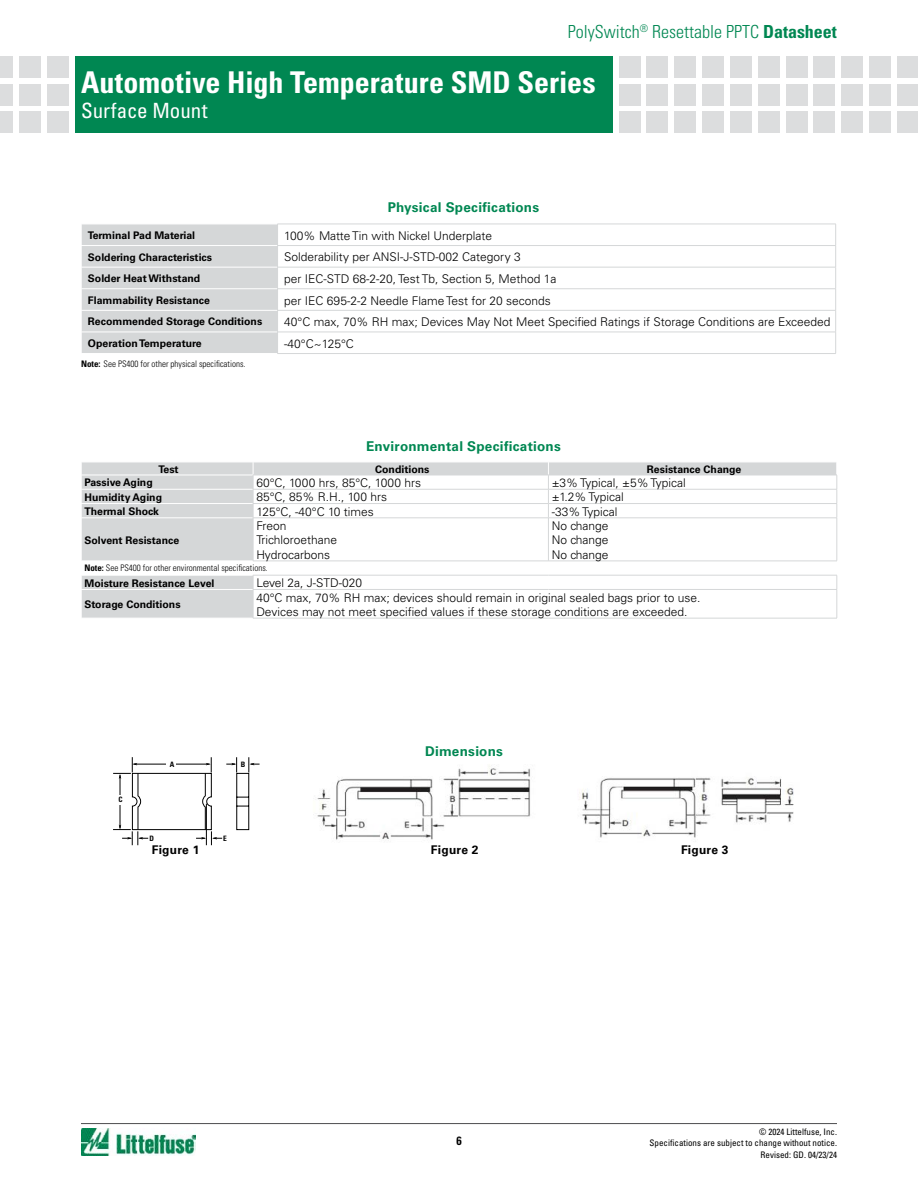
<style>
.page{position:relative;width:918px;height:1188px;background:#fff}
.page>*{position:absolute;margin:0;border:0;box-sizing:border-box;transform-origin:0 0}
.t1{font:700 condensed 30px "Univers LT Std";letter-spacing:.005em;color:#fff}
.t2{font:condensed 21px "Univers LT Std";color:#fff}
.t3{font:300 condensed 18px "Univers LT Std";color:#008752}
.t4{font:700 13.5px "Univers LT Std";letter-spacing:.02em;color:#008752}
.t5{font:300 12px/14.4px "Univers LT Std";color:#000}
.t6{font:700 12px "Univers LT Std";letter-spacing:.02em;color:#000}
.t7{font:700 condensed 12px "Univers LT Std";color:#000}
.t8{font:700 10.5px "Univers LT Std";color:#000}
.t9{font:300 condensed 9px "Univers LT Std";color:#000}
.t10{font:condensed 9px/10.8px "Univers LT Std";color:#000;text-align:right}
.t11{font:700 condensed 7.5px "Univers LT Std";color:#000}
.s1{font-weight:700}
</style>
<div class="page">
<hr style="left:81px;top:1123px;width:756px;height:1px;background:#4d4d4f">
<img style="left:81px;top:1129px;width:115px;height:26px">
<div style="left:75px;top:56px;width:537px;height:77px;background:#008752"></div>
<div style="left:47px;top:56px;width:21px;height:21px;background:#dcddde"></div>
<div style="left:47px;top:84px;width:21px;height:21px;background:#dcddde"></div>
<div style="left:47px;top:112px;width:21px;height:21px;background:#dcddde"></div>
<div style="left:19px;top:56px;width:21px;height:21px;background:#dcddde"></div>
<div style="left:19px;top:84px;width:21px;height:21px;background:#dcddde"></div>
<div style="left:19px;top:112px;width:21px;height:21px;background:#dcddde"></div>
<div style="left:0;top:56px;width:13px;height:21px;background:#dcddde"></div>
<div style="left:0;top:84px;width:13px;height:21px;background:#dcddde"></div>
<div style="left:0;top:112px;width:13px;height:21px;background:#dcddde"></div>
<div style="left:619px;top:56px;width:21px;height:21px;background:#dcddde"></div>
<div style="left:619px;top:84px;width:21px;height:21px;background:#dcddde"></div>
<div style="left:619px;top:112px;width:21px;height:21px;background:#dcddde"></div>
<div style="left:647px;top:56px;width:21px;height:21px;background:#dcddde"></div>
<div style="left:647px;top:84px;width:21px;height:21px;background:#dcddde"></div>
<div style="left:647px;top:112px;width:21px;height:21px;background:#dcddde"></div>
<div style="left:675px;top:56px;width:21px;height:21px;background:#dcddde"></div>
<div style="left:675px;top:84px;width:21px;height:21px;background:#dcddde"></div>
<div style="left:675px;top:112px;width:21px;height:21px;background:#dcddde"></div>
<div style="left:702px;top:56px;width:22px;height:21px;background:#dcddde"></div>
<div style="left:702px;top:84px;width:22px;height:21px;background:#dcddde"></div>
<div style="left:702px;top:112px;width:22px;height:21px;background:#dcddde"></div>
<div style="left:730px;top:56px;width:22px;height:21px;background:#dcddde"></div>
<div style="left:730px;top:84px;width:22px;height:21px;background:#dcddde"></div>
<div style="left:730px;top:112px;width:22px;height:21px;background:#dcddde"></div>
<div style="left:758px;top:56px;width:21px;height:21px;background:#dcddde"></div>
<div style="left:758px;top:84px;width:21px;height:21px;background:#dcddde"></div>
<div style="left:758px;top:112px;width:21px;height:21px;background:#dcddde"></div>
<div style="left:786px;top:56px;width:21px;height:21px;background:#dcddde"></div>
<div style="left:786px;top:84px;width:21px;height:21px;background:#dcddde"></div>
<div style="left:786px;top:112px;width:21px;height:21px;background:#dcddde"></div>
<div style="left:814px;top:56px;width:21px;height:21px;background:#dcddde"></div>
<div style="left:814px;top:84px;width:21px;height:21px;background:#dcddde"></div>
<div style="left:814px;top:112px;width:21px;height:21px;background:#dcddde"></div>
<div style="left:842px;top:56px;width:21px;height:21px;background:#dcddde"></div>
<div style="left:842px;top:84px;width:21px;height:21px;background:#dcddde"></div>
<div style="left:842px;top:112px;width:21px;height:21px;background:#dcddde"></div>
<div style="left:869px;top:56px;width:22px;height:21px;background:#dcddde"></div>
<div style="left:869px;top:84px;width:22px;height:21px;background:#dcddde"></div>
<div style="left:869px;top:112px;width:22px;height:21px;background:#dcddde"></div>
<div style="left:897px;top:56px;width:21px;height:21px;background:#dcddde"></div>
<div style="left:897px;top:84px;width:21px;height:21px;background:#dcddde"></div>
<div style="left:897px;top:112px;width:21px;height:21px;background:#dcddde"></div>
<svg style="left:81px;top:462px;width:757px;height:156px"></svg>
<hr style="left:253px;top:618px;width:295px;height:1px;background:#d5d7d8">
<hr style="left:548px;top:618px;width:289px;height:1px;background:#d5d7d8">
<svg style="left:113px;top:757px;width:147px;height:88px"></svg>
<img style="left:317px;top:766px;width:477px;height:75px">
<hr style="left:277px;top:224px;width:559px;height:1px;background:#d5d7d8">
<hr style="left:277px;top:245px;width:559px;height:1px;background:#d5d7d8">
<hr style="left:277px;top:267px;width:559px;height:1px;background:#d5d7d8">
<hr style="left:277px;top:288px;width:559px;height:1px;background:#d5d7d8">
<hr style="left:277px;top:310px;width:559px;height:1px;background:#d5d7d8">
<hr style="left:277px;top:332px;width:559px;height:1px;background:#d5d7d8">
<svg style="left:81px;top:224px;width:197px;height:129px;background:#d6d8d9"></svg>
<svg style="left:835px;top:225px;width:1px;height:128px"></svg>
<hr style="left:277px;top:353px;width:559px;height:1px;background:#d5d7d8">
<h3 class="t3" style="left:568px;top:21px;width:271px">PolySwitch<sup>®</sup> Resettable PPTC <span class="s1">Datasheet</span></h3>
<h1 class="t1" style="left:81px;top:64px;width:516px">Automotive High Temperature SMD Series</h1>
<h2 class="t2" style="left:81px;top:97px;width:128px">Surface Mount</h2>
<p class="t4" style="left:388px;top:200px;width:153px">Physical Specifications</p>
<p class="t8" style="left:88px;top:229px;width:109px">Terminal Pad Material</p>
<p class="t5" style="left:284px;top:228px;width:209px">100% Matte Tin with Nickel Underplate</p>
<p class="t8" style="left:88px;top:251px;width:126px">Soldering Characteristics</p>
<p class="t5" style="left:284px;top:250px;width:238px">Solderability per ANSI-J-STD-002 Category 3</p>
<p class="t8" style="left:88px;top:272px;width:114px">Solder Heat Withstand</p>
<p class="t5" style="left:284px;top:271px;width:274px">per IEC-STD 68-2-20, Test Tb, Section 5, Method 1a</p>
<p class="t8" style="left:88px;top:294px;width:123px">Flammability Resistance</p>
<p class="t5" style="left:284px;top:293px;width:268px">per IEC 695-2-2 Needle Flame Test for 20 seconds</p>
<p class="t8" style="left:88px;top:316px;width:176px">Recommended Storage Conditions</p>
<p class="t5" style="left:284px;top:315px;width:548px">40°C max, 70% RH max; Devices May Not Meet Specified Ratings if Storage Conditions are Exceeded</p>
<p class="t8" style="left:88px;top:337px;width:115px">Operation Temperature</p>
<p class="t5" style="left:284px;top:336px;width:71px">-40°C~125°C</p>
<p class="t9" style="left:81px;top:358px;width:166px"><span class="s1">Note:</span> See PS400 for other physical specifications.</p>
<p class="t4" style="left:366px;top:438px;width:196px">Environmental Specifications</p>
<p class="t8" style="left:159px;top:463px;width:22px">Test</p>
<p class="t8" style="left:375px;top:463px;width:56px">Conditions</p>
<p class="t8" style="left:647px;top:463px;width:96px">Resistance Change</p>
<p class="t8" style="left:84px;top:477px;width:70px">Passive Aging</p>
<p class="t5" style="left:256px;top:476px;width:166px">60°C, 1000 hrs, 85°C, 1000 hrs</p>
<p class="t5" style="left:552px;top:476px;width:136px">±3% Typical, ±5% Typical</p>
<p class="t8" style="left:84px;top:491px;width:79px">Humidity Aging</p>
<p class="t5" style="left:256px;top:490px;width:132px">85°C, 85% R.H., 100 hrs</p>
<p class="t5" style="left:552px;top:490px;width:74px">±1.2% Typical</p>
<p class="t8" style="left:84px;top:505px;width:76px">Thermal Shock</p>
<p class="t5" style="left:256px;top:504px;width:119px">125°C, -40°C 10 times</p>
<p class="t5" style="left:552px;top:504px;width:67px">-33% Typical</p>
<p class="t8" style="left:84px;top:534px;width:96px">Solvent Resistance</p>
<p class="t5" style="left:256px;top:518px;width:82px">Freon<br>Trichloroethane<br>Hydrocarbons</p>
<p class="t5" style="left:552px;top:518px;width:58px;text-align:justify">No change No change No change</p>
<p class="t9" style="left:84px;top:562px;width:185px"><span class="s1">Note:</span> See PS400 for other environmental specifications.</p>
<p class="t8" style="left:84px;top:577px;width:132px">Moisture Resistance Level</p>
<p class="t5" style="left:256px;top:576px;width:107px">Level 2a, J-STD-020</p>
<p class="t8" style="left:84px;top:598px;width:98px">Storage Conditions</p>
<p class="t5" style="left:256px;top:590px;width:446px">40°C max, 70% RH max; devices should remain in original sealed bags prior to use.<br>Devices may not meet specified values if these storage conditions are exceeded.</p>
<p class="t11" style="left:118px;top:795px;width:6px">C</p>
<p class="t11" style="left:170px;top:760px;width:6px">A</p>
<p class="t11" style="left:241px;top:760px;width:6px">B</p>
<p class="t4" style="left:425px;top:744px;width:79px">Dimensions</p>
<p class="t11" style="left:149px;top:833px;width:6px">D</p>
<p class="t11" style="left:223px;top:833px;width:5px">E</p>
<p class="t6" style="left:152px;top:843px;width:49px">Figure 1</p>
<p class="t6" style="left:431px;top:843px;width:49px">Figure 2</p>
<p class="t6" style="left:681px;top:843px;width:49px">Figure 3</p>
<p class="t7" style="left:456px;top:1133px;width:7px">6</p>
<p class="t10" style="left:650px;top:1126px;width:189px">© 2024 Littelfuse, Inc.<br>Specifications are subject to change without notice.</p>
<p class="t10" style="left:761px;top:1149px;width:78px">Revised: GD. 04/23/24</p>
</div>
